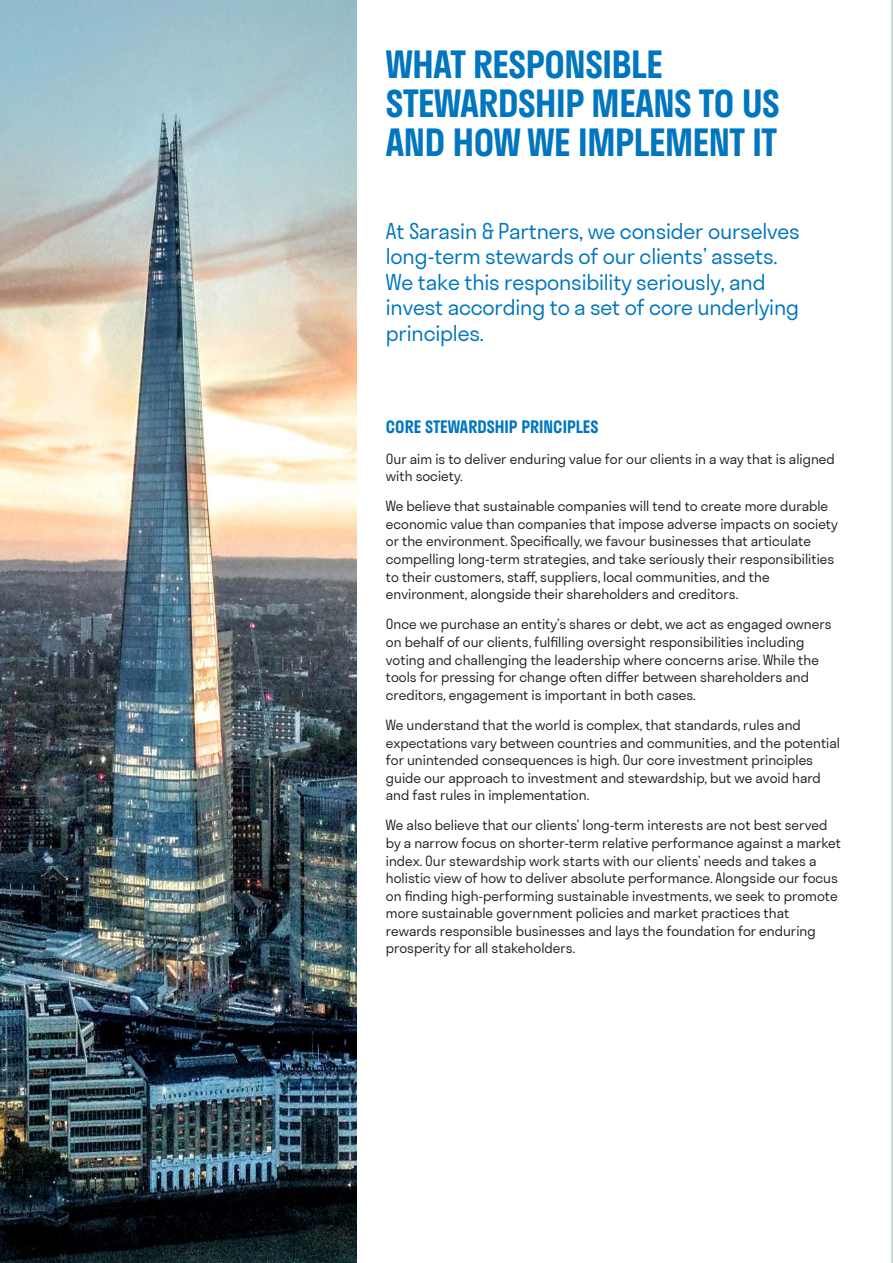
<style>
.page{position:relative;width:893px;height:1263px;background:#fff}
.page>*{position:absolute;margin:0;border:0;box-sizing:border-box;transform-origin:0 0}
.t1{font:600 36px/39px "Stratos";letter-spacing:-.01em;color:#0076be}
.t2{font:300 21px/25.5px "Stratos";letter-spacing:-.01em;color:#0076be}
.t3{font:600 16.5px "Stratos";color:#0076be}
.t4{font:300 13.5px/17.5px "Stratos";color:#231f20}
</style>
<div class="page">
<img style="left:0;top:0;width:356px;height:1263px">
<hr style="left:892px;top:0;width:1px;height:1263px;background:#cedcd9">
<p class="t1" style="left:386px;top:44px;width:395px">WHAT RESPONSIBLE<br>STEWARDSHIP MEANS TO US<br>AND HOW WE IMPLEMENT IT</p>
<p class="t2" style="left:386px;top:218px;width:415px">At Sarasin &amp; Partners, we consider ourselves long-term stewards of our clients’ assets.<br>We take this responsibility seriously, and invest according to a set of core underlying principles.</p>
<p class="t3" style="left:386px;top:414px;width:214px">CORE STEWARDSHIP PRINCIPLES</p>
<p class="t4" style="left:386px;top:449px;width:450px">Our aim is to deliver enduring value for our clients in a way that is aligned with society.</p>
<p class="t4" style="left:386px;top:497px;width:454px">We believe that sustainable companies will tend to create more durable economic value than companies that impose adverse impacts on society or the environment. Specifically, we favour businesses that articulate compelling long-term strategies, and take seriously their responsibilities to their customers, staff, suppliers, local communities, and the environment, alongside their shareholders and creditors.</p>
<p class="t4" style="left:386px;top:615px;width:447px">Once we purchase an entity’s shares or debt, we act as engaged owners on behalf of our clients, fulfilling oversight responsibilities including voting and challenging the leadership where concerns arise. While the tools for pressing for change often differ between shareholders and creditors, engagement is important in both cases.</p>
<p class="t4" style="left:386px;top:716px;width:456px">We understand that the world is complex, that standards, rules and expectations vary between countries and communities, and the potential for unintended consequences is high. Our core investment principles guide our approach to investment and stewardship, but we avoid hard and fast rules in implementation.</p>
<p class="t4" style="left:386px;top:816px;width:457px">We also believe that our clients’ long-term interests are not best served by a narrow focus on shorter-term relative performance against a market index. Our stewardship work starts with our clients’ needs and takes a holistic view of how to deliver absolute performance. Alongside our focus on finding high-performing sustainable investments, we seek to promote more sustainable government policies and market practices that rewards responsible businesses and lays the foundation for enduring prosperity for all stakeholders.</p>
</div>
